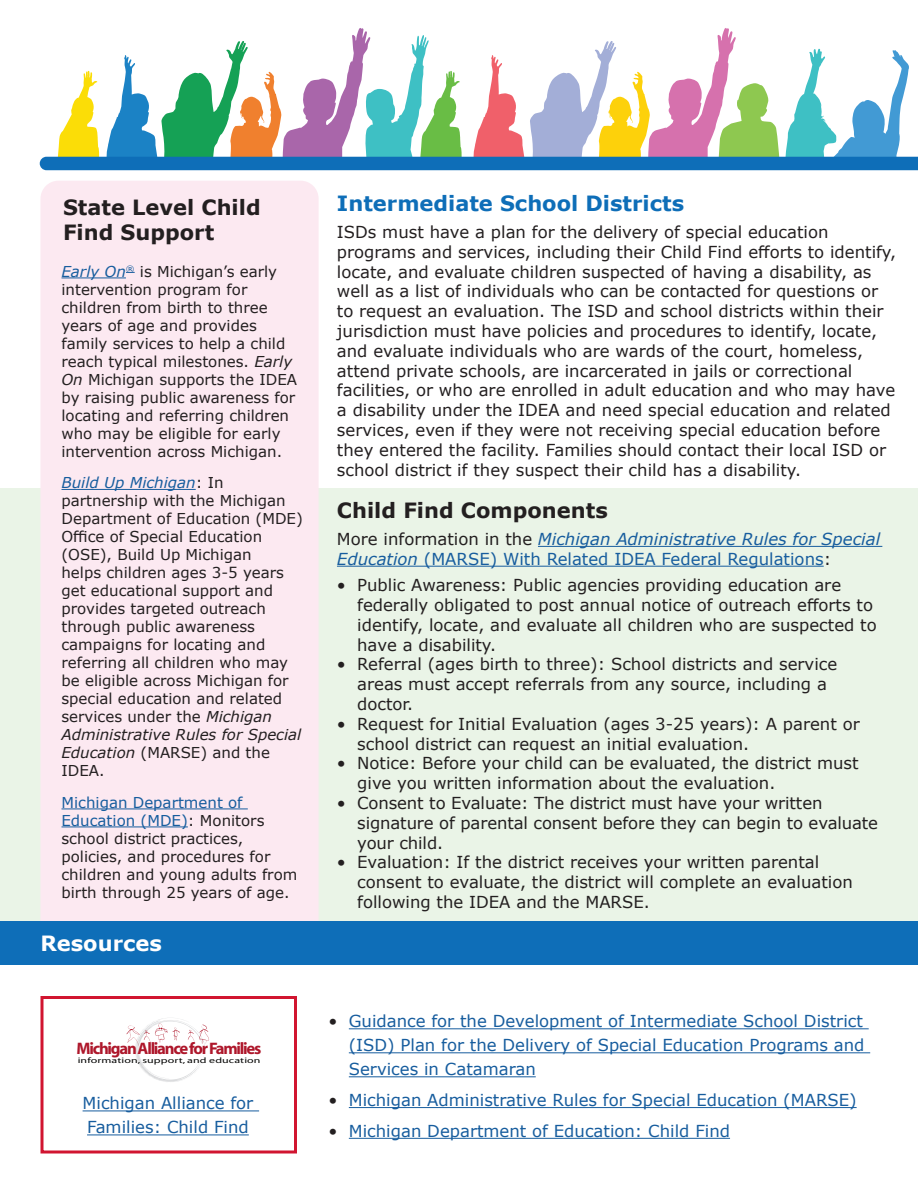
<style>
.page{position:relative;width:918px;height:1188px;background:#fff}
.page>*{position:absolute;margin:0;border:0;box-sizing:border-box;transform-origin:0 0}
.Heading3b{font:700 21px/25.2px "Verdana";color:#231f20}
.Heading3c{font:700 21px "Verdana";color:#0e6eb8}
.Resources{font:700 21px "Verdana";color:#fff}
.t1{font:700 16.65px "Myriad";letter-spacing:-.075em;color:#ae172b}
.t2{font:16.5px/19.8px "Verdana";color:#231f20}
.t3{font:16.5px/24px "Verdana";color:#175d9e}
.t4{font:italic 16.5px/19.8px "Verdana";color:#175d9e}
.t5{font:15px/18px "Verdana";color:#231f20}
.t6{font:7.95px "Myriad";letter-spacing:.01em;color:#050504;scale:1.5 1}
.s1{font-style:italic;color:#175d9e}
.s2{font-style:italic}
.s3{color:#175d9e}
.s4{font-style:normal;color:#231f20}
.s5{font-style:normal}
.s6{color:#231f20}
</style>
<div class="page">
<svg style="left:40px;top:28px;width:878px;height:142px"></svg>
<div style="left:0;top:488px;width:918px;height:440px;background:#eaf4e7"></div>
<div style="left:40px;top:181px;width:279px;height:741px;background:#fce9f1"></div>
<svg style="left:126px;top:1018px;width:83px;height:64px"></svg>
<div style="left:40px;top:996px;width:257px;height:158px;border:3px solid #d11530"></div>
<div style="left:0;top:922px;width:918px;height:43px;background:#0e6eb8"></div>
<hr style="left:83px;top:1110px;width:176px;height:1px;background:#175d9e">
<hr style="left:87px;top:1134px;width:162px;height:1px;background:#175d9e">
<hr style="left:349px;top:1028px;width:520px;height:1px;background:#175d9e">
<hr style="left:349px;top:1052px;width:521px;height:1px;background:#175d9e">
<hr style="left:349px;top:1076px;width:187px;height:1px;background:#175d9e">
<hr style="left:349px;top:1107px;width:508px;height:1px;background:#175d9e">
<hr style="left:349px;top:1138px;width:381px;height:1px;background:#175d9e">
<hr style="left:62px;top:277px;width:64px;height:1px;background:#175d9e">
<hr style="left:62px;top:489px;width:134px;height:1px;background:#175d9e">
<hr style="left:62px;top:808px;width:186px;height:1px;background:#175d9e">
<hr style="left:62px;top:826px;width:126px;height:1px;background:#175d9e">
<hr style="left:538px;top:546px;width:344px;height:1px;background:#175d9e">
<hr style="left:337px;top:566px;width:487px;height:1px;background:#175d9e">
<h3 class="Heading3b" style="left:63px;top:194px;width:199px">State Level Child<br>Find Support</h3>
<p class="t5" style="left:62px;top:262px;width:237px"><span class="s1">Early On</span><sup>®</sup> is Michigan’s early intervention program for children from birth to three years of age and provides family services to help a child reach typical milestones. <span class="s2">Early<br>On</span> Michigan supports the IDEA by raising public awareness for locating and referring children who may be eligible for early intervention across Michigan.</p>
<p class="t5" style="left:62px;top:473px;width:243px"><span class="s1">Build Up Michigan</span>: In partnership with the Michigan<br>Department of Education (MDE)<br>Office of Special Education (OSE), Build Up Michigan<br>helps children ages 3-5 years get educational support and provides targeted outreach through public awareness campaigns for locating and referring all children who may be eligible across Michigan for special education and related services under the <span class="s2">Michigan<br>Administrative Rules for Special<br>Education</span> (MARSE) and the<br>IDEA.</p>
<p class="t5" style="left:62px;top:793px;width:237px"><span class="s3">Michigan Department of<br>Education (MDE)</span>: Monitors school district practices, policies, and procedures for children and young adults from birth through 25 years of age.</p>
<h3 class="Resources" style="left:40px;top:929px;width:123px">Resources</h3>
<p class="t1" style="left:76px;top:1040px;width:186px">Michigan Alliance for Families</p>
<p class="t6" style="left:78px;top:1057px;width:123px">information, support, and education</p>
<p class="t3" style="left:83px;top:1091px;width:172px">Michigan Alliance for<br>Families: Child Find</p>
<h3 class="Heading3c" style="left:337px;top:189px;width:349px">Intermediate School Districts</h3>
<p class="t2" style="left:337px;top:222px;width:561px">ISDs must have a plan for the delivery of special education programs and services, including their Child Find efforts to identify, locate, and evaluate children suspected of having a disability, as well as a list of individuals who can be contacted for questions or to request an evaluation. The ISD and school districts within their jurisdiction must have policies and procedures to identify, locate, and evaluate individuals who are wards of the court, homeless, attend private schools, are incarcerated in jails or correctional facilities, or who are enrolled in adult education and who may have a disability under the IDEA and need special education and related services, even if they were not receiving special education before they entered the facility. Families should contact their local ISD or school district if they suspect their child has a disability.</p>
<h3 class="Heading3b" style="left:337px;top:498px;width:272px">Child Find Components</h3>
<p class="t4" style="left:337px;top:529px;width:545px"><span class="s4">More information in the</span> Michigan Administrative Rules for Special<br>Education <span class="s5">(MARSE) With Related IDEA Federal Regulations</span><span class="s4">:</span></p>
<p class="t2" style="left:357px;top:575px;width:521px;text-indent:-20px">• Public Awareness: Public agencies providing education are federally obligated to post annual notice of outreach efforts to identify, locate, and evaluate all children who are suspected to have a disability.</p>
<p class="t2" style="left:357px;top:654px;width:482px;text-indent:-20px">• Referral (ages birth to three): School districts and service areas must accept referrals from any source, including a doctor.</p>
<p class="t2" style="left:357px;top:714px;width:504px;text-indent:-20px">• Request for Initial Evaluation (ages 3-25 years): A parent or school district can request an initial evaluation.</p>
<p class="t2" style="left:357px;top:753px;width:503px;text-indent:-20px">• Notice: Before your child can be evaluated, the district must give you written information about the evaluation.</p>
<p class="t2" style="left:357px;top:793px;width:522px;text-indent:-20px">• Consent to Evaluate: The district must have your written signature of parental consent before they can begin to evaluate your child.</p>
<p class="t2" style="left:357px;top:852px;width:497px;text-indent:-20px">• Evaluation: If the district receives your written parental consent to evaluate, the district will complete an evaluation following the IDEA and the MARSE.</p>
<p class="t3" style="left:349px;top:1009px;width:517px;text-align:justify;text-indent:-20px"><span class="s6">•</span> Guidance for the Development of Intermediate School District (ISD) Plan for the Delivery of Special Education Programs and Services in Catamaran</p>
<p class="t3" style="left:329px;top:1088px;width:530px"><span class="s6">•</span> Michigan Administrative Rules for Special Education (MARSE)</p>
<p class="t3" style="left:329px;top:1119px;width:403px"><span class="s6">•</span> Michigan Department of Education: Child Find</p>
</div>
